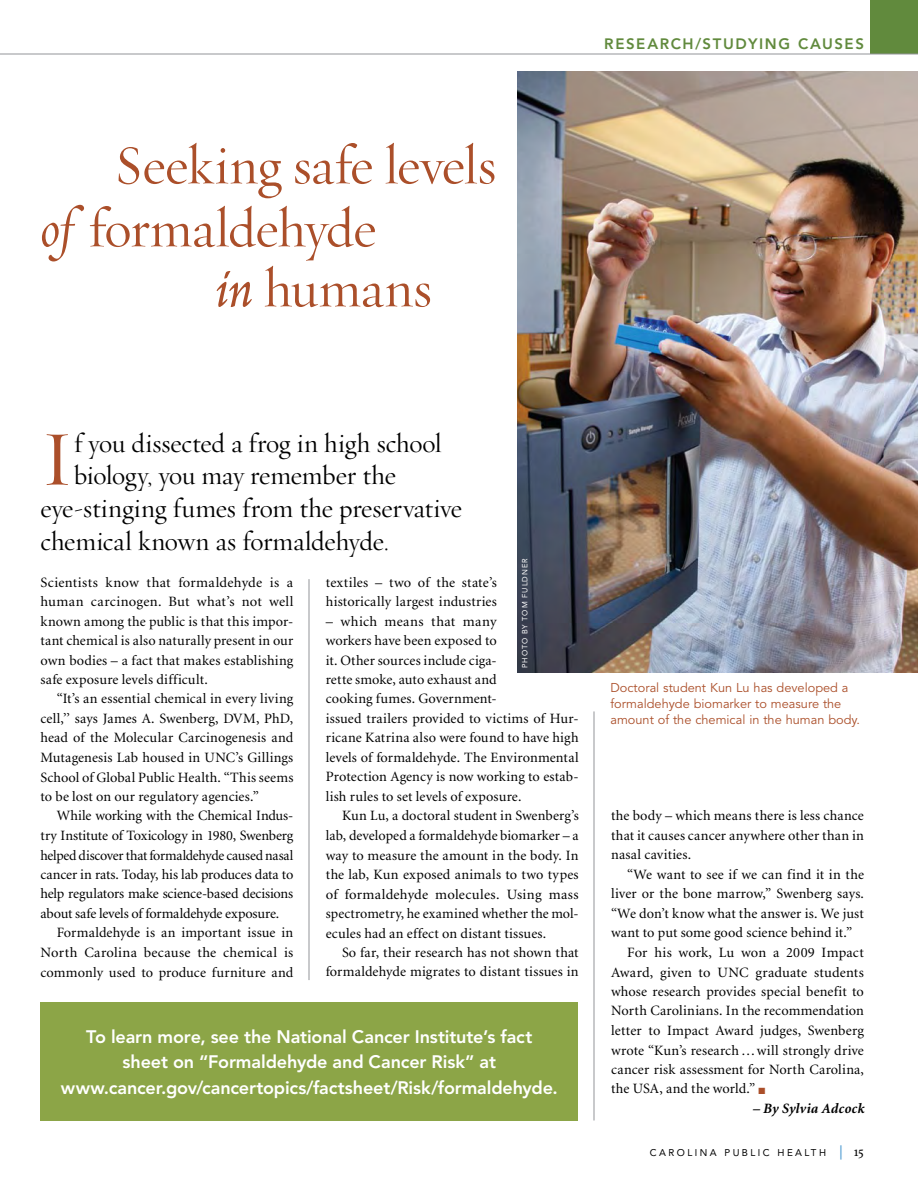
<style>
.page{position:relative;width:918px;height:1188px;background:#fff}
.page>*{position:absolute;margin:0;border:0;box-sizing:border-box;transform-origin:0 0}
.t1{font:78.45px "Requiem Display HTF Roman";color:#ab4f2a}
.t2{font:55.5px/63px "Requiem Display HTF Roman";letter-spacing:-.01em;color:#ab4f2a}
.t3{font:27px "Requiem Display HTF Roman";letter-spacing:-.005em;color:#000}
.t4{font:800 18px/25.5px "Avenir";letter-spacing:-.005em;color:#fff;text-align:center}
.t5{font:800 15px "Avenir";letter-spacing:.11em;color:#618a3d}
.t6{font:14.25px/19.5px "Minion";letter-spacing:.01em;color:#000;text-align:justify}
.t7{font:14.25px "Minion";letter-spacing:-.015em;color:#000}
.t8{font:14.25px "Minion";letter-spacing:-.01em;color:#000}
.t9{font:italic 700 14.25px "Minion";letter-spacing:.01em;color:#000}
.t10{font:12.75px/16.5px "Avenir";color:#ab4f2a}
.t11{font:9.75px "Avenir";letter-spacing:.25em;color:#000}
.t12{font:7.5px "Avenir";letter-spacing:.125em;color:#fff}
.s1{font-family:"Requiem Display HTF Italic"}
.s2{font-family:"Requiem Text HTF Italic"}
.s3{color:#ab4f2a}
.s4{font-family:"Minion Pro";font-weight:600;font-size:14.25px;color:#569fd3}
.s5{font-family:"Minion Pro";font-size:14.25px}
</style>
<div class="page">
<div style="left:40px;top:1002px;width:538px;height:118px;background:#8ca547"></div>
<hr style="left:309px;top:579px;width:1px;height:401px;background:#939598">
<hr style="left:594px;top:711px;width:1px;height:410px;background:#939598">
<img style="left:517px;top:71px;width:401px;height:602px">
<div style="left:871px;top:0;width:47px;height:54px;background:#618a3d"></div>
<hr style="left:0;top:54px;width:918px;height:1px;background:#939598">
<h2 class="t2" style="left:40px;top:136px;width:457px;text-indent:74px">Seeking safe levels <span class="s1">of</span> formaldehyde</h2>
<h2 class="t2" style="left:215px;top:259px;width:218px"><span class="s2">in</span> humans</h2>
<p class="t5" style="left:604px;top:34px;width:111px">RESEARCH/stud</p>
<p class="t5" style="left:748px;top:34px;width:22px">ying</p>
<p class="t5" style="left:798px;top:34px;width:12px">causes</p>
<h1 class="t1" style="left:40px;top:413px;width:35px">I</h1>
<h3 class="t3" style="left:74px;top:427px;width:369px">f you dissected a frog in high school</h3>
<h3 class="t3" style="left:74px;top:460px;width:323px">biology, you may remember the</h3>
<h3 class="t3" style="left:40px;top:493px;width:423px">eye-stinging fumes from the preservative</h3>
<h3 class="t3" style="left:40px;top:526px;width:350px">chemical known as formaldehyde.</h3>
<p class="t12" style="left:520px;top:668px;width:111px;rotate:-90deg">PHOTO BY TOM FULDNER</p>
<p class="t6" style="left:40px;top:573px;width:254px">Scientists know that formaldehyde is a human carcinogen. But what’s not well known among the public is that this impor&shy;tant chemical is also naturally present in our own bodies – a fact that makes establishing safe exposure levels difficult.</p>
<p class="t6" style="left:40px;top:690px;width:254px;text-indent:16px">“It’s an essential chemical in every living cell,’’ says James A. Swenberg, DVM, PhD, head of the Molecular Carcinogenesis and Mutagenesis Lab housed in UNC’s Gillings School of Global Public Health. “This seems to be lost on our regulatory agencies.”</p>
<p class="t6" style="left:57px;top:807px;width:238px">While working with the Chemical Indus-</p>
<p class="t7" style="left:41px;top:828px;width:254px">try Institute of Toxicology in 1980, Swenberg</p>
<p class="t7" style="left:40px;top:848px;width:254px">helped discover that formaldehyde caused nasal</p>
<p class="t8" style="left:40px;top:867px;width:254px">cancer in rats. Today, his lab produces data to</p>
<p class="t8" style="left:40px;top:887px;width:254px">help regulators make science-based decisions</p>
<p class="t7" style="left:40px;top:906px;width:240px">about safe levels of formaldehyde exposure.</p>
<p class="t6" style="left:57px;top:924px;width:238px">Formaldehyde is an important issue in</p>
<p class="t6" style="left:40px;top:943px;width:254px">North Carolina because the chemical is</p>
<p class="t6" style="left:40px;top:963px;width:254px">commonly used to produce furniture and</p>
<p class="t6" style="left:326px;top:573px;width:173px">textiles – two of the state’s historically largest industries</p>
<p class="t6" style="left:326px;top:612px;width:254px;text-align:left">– which means that many<br>workers have been exposed to<br>it. Other sources include ciga-<br>rette smoke, auto exhaust and<br>cooking fumes. Government-<br>issued trailers provided to victims of Hur&shy;ricane Katrina also were found to have high levels of formaldehyde. The Environmental Protection Agency is now working to estab&shy;lish rules to set levels of exposure.</p>
<p class="t6" style="left:326px;top:807px;width:254px;text-indent:16px">Kun Lu, a doctoral student in Swenberg’s lab, developed a formaldehyde biomarker – a way to measure the amount in the body. In the lab, Kun exposed animals to two types of formaldehyde molecules. Using mass spectrometry, he examined whether the mol&shy;ecules had an effect on distant tissues.</p>
<p class="t6" style="left:326px;top:943px;width:254px;text-align:right">So far, their research has not shown that formaldehyde migrates to distant tissues in</p>
<p class="t4" style="left:61px;top:1023px;width:499px">To learn more, see the National Cancer I nstitute’s fact<br>sheet on “Formaldehyde and Cancer Risk” at www.cancer.gov/cancertopics/factsheet/Risk/formaldehyde.</p>
<p class="t10" style="left:610px;top:679px;width:251px">Doctoral student Kun Lu has developed a formaldehyde biomarker to measure the amount of the chemical in the human body.</p>
<p class="t6" style="left:611px;top:807px;width:254px">the body – which means there is less chance that it causes cancer anywhere other than in nasal cavities.</p>
<p class="t6" style="left:627px;top:865px;width:238px">“We want to see if we can find it in the</p>
<p class="t6" style="left:611px;top:885px;width:254px">liver or the bone marrow,” Swenberg says.</p>
<p class="t6" style="left:611px;top:904px;width:254px">“We don’t know what the answer is. We just</p>
<p class="t6" style="left:611px;top:924px;width:243px">want to put some good science behind it.”</p>
<p class="t6" style="left:627px;top:943px;width:238px">For his work, Lu won a 2009 Impact</p>
<p class="t6" style="left:611px;top:963px;width:254px">Award, given to UNC graduate students</p>
<p class="t6" style="left:611px;top:982px;width:254px">whose research provides special benefit to</p>
<p class="t6" style="left:611px;top:1002px;width:254px">North Carolinians. In the recommendation</p>
<p class="t6" style="left:611px;top:1021px;width:254px">letter to Impact Award judges, Swenberg</p>
<p class="t6" style="left:611px;top:1041px;width:254px">wrote “Kun’s research …will strongly drive</p>
<p class="t6" style="left:611px;top:1060px;width:254px">cancer risk assessment for North Carolina,</p>
<p class="t6" style="left:611px;top:1080px;width:156px">the USA, and the world.” <span class="s3">■</span></p>
<p class="t9" style="left:752px;top:1101px;width:113px">– By Sylvia Adcock</p>
<p class="t11" style="left:650px;top:1147px;width:216px">CAROLINA PUBLIC HEALTH <span class="s4">|</span> <span class="s5">15</span></p>
</div>
